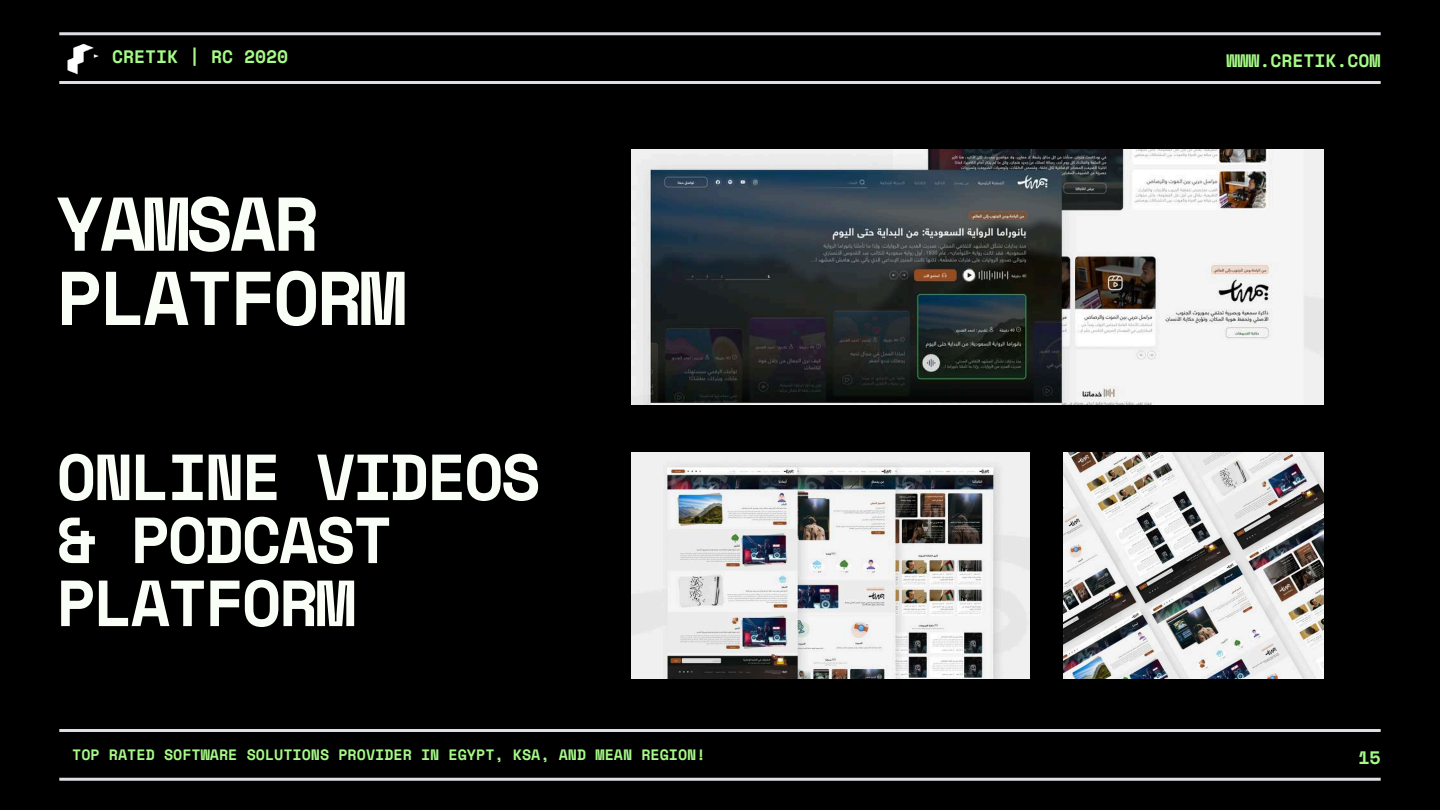
<style>
.page{position:relative;width:1440px;height:810px;background:#000}
.page>*{position:absolute;margin:0;border:0;box-sizing:border-box;transform-origin:0 0}
.t1{font:700 76px/74.2px "Space Mono";letter-spacing:-.04em;color:#f9fff7}
.t2{font:700 65px/63px "Space Mono";letter-spacing:-.04em;color:#f9fff7}
.t3{font:700 18px "Space Mono";color:#a6fa87}
.t4{font:700 15px "Space Mono";color:#a6fa87}
</style>
<div class="page">
<hr style="left:59px;top:778px;width:1322px;height:3px;background:#dedfe6">
<hr style="left:59px;top:729px;width:1322px;height:3px;background:#dedfe6">
<hr style="left:59px;top:81px;width:1322px;height:3px;background:#dedfe6">
<hr style="left:59px;top:32px;width:1322px;height:3px;background:#dedfe6">
<img style="left:59px;top:34px;width:49px;height:49px">
<img style="left:631px;top:452px;width:399px;height:226px">
<img style="left:1063px;top:452px;width:261px;height:226px">
<img style="left:631px;top:149px;width:693px;height:256px">
<p class="t3" style="left:112px;top:43px;width:178px">CRETIK | RC 2020</p>
<p class="t3" style="left:1226px;top:47px;width:156px">WWW.CRETIK.COM</p>
<h1 class="t1" style="left:56px;top:185px;width:351px">YAMSAR<br>PLATFORM</h1>
<h2 class="t2" style="left:56px;top:444px;width:486px">ONLINE VIDEOS &amp; PODCAST<br>PLATFORM</h2>
<p class="t4" style="left:72px;top:743px;width:635px">TOP RATED SOFTWARE SOLUTIONS PROVIDER IN EGYPT, KSA, AND MEAN REGION!</p>
<p class="t3" style="left:1359px;top:744px;width:24px">15</p>
</div>
